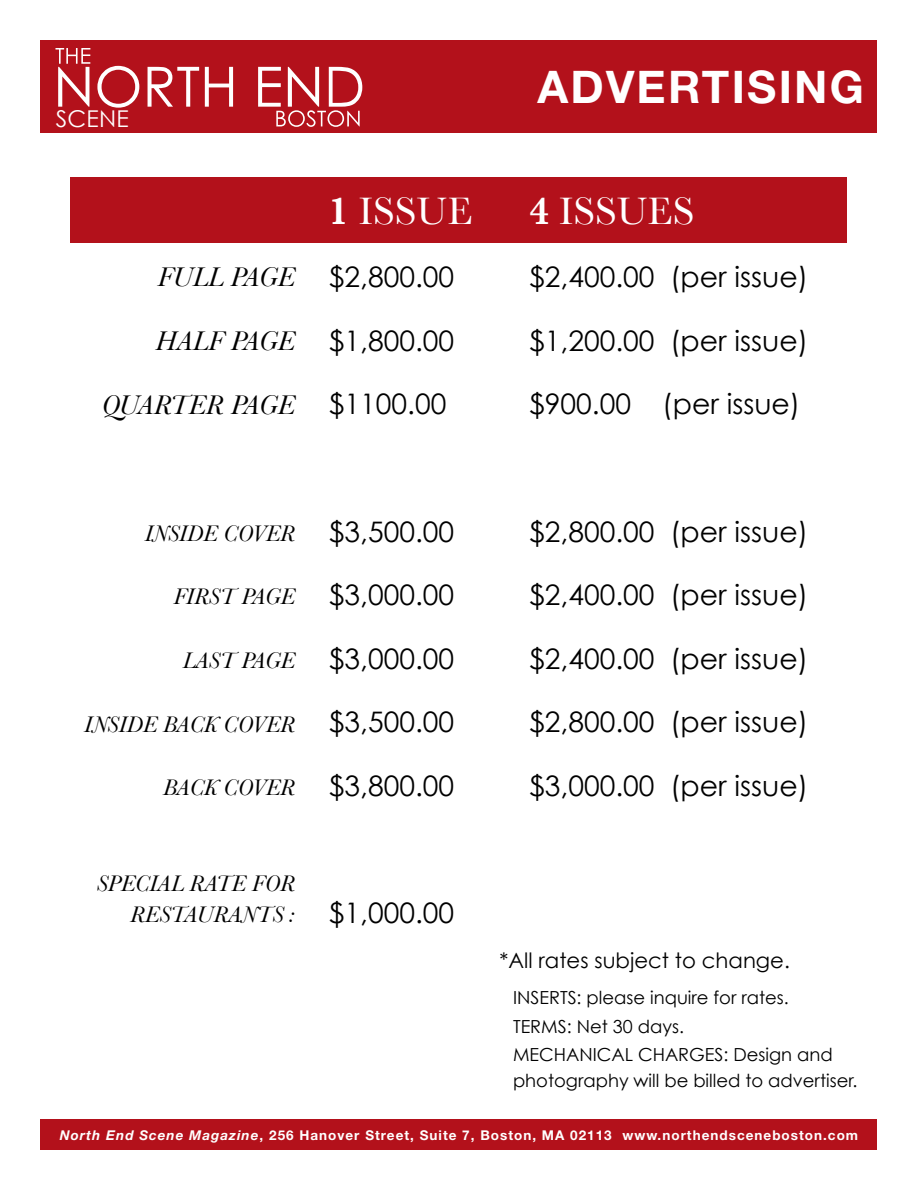
<style>
.page{position:relative;width:918px;height:1188px;background:#fff}
.page>*{position:absolute;margin:0;border:0;box-sizing:border-box;transform-origin:0 0}
.t1{font:700 45px "Helvetica Neue";letter-spacing:.05em;color:#fff}
.t2{font:40.05px "Baskerville";color:#fff}
.t3{font:28.2px "Century Gothic";color:#000}
.t4{font:italic 28.2px "Baskerville";color:#000}
.t5{font:italic 23.55px/31.8px "Baskerville";color:#000;text-align:right}
.t6{font:23.1px "Century Gothic";letter-spacing:.01em;color:#fff}
.t7{font:21.15px "Century Gothic";color:#000}
.t8{font:18px/28.3px "Century Gothic";color:#000}
.t9{font:700 13.5px "Helvetica Neue";letter-spacing:.075em;color:#fff}
.s1{font-weight:600}
.s2{font-style:italic}
</style>
<div class="page">
<div style="left:40px;top:40px;width:838px;height:93px;background:#b3111b"></div>
<div style="left:40px;top:1119px;width:838px;height:30px;background:#b3111b"></div>
<svg style="left:56px;top:48px;width:34px;height:59px"></svg>
<svg style="left:97px;top:66px;width:42px;height:42px"></svg>
<svg style="left:148px;top:67px;width:51px;height:40px"></svg>
<svg style="left:205px;top:67px;width:28px;height:40px"></svg>
<svg style="left:258px;top:67px;width:104px;height:60px"></svg>
<div style="left:70px;top:177px;width:778px;height:65px;background:#b3111b"></div>
<p class="t6" style="left:56px;top:104px;width:75px">SCENE</p>
<p class="t4" style="left:158px;top:261px;width:139px">FULL PAGE</p>
<p class="t4" style="left:156px;top:324px;width:141px">HALF PAGE</p>
<p class="t4" style="left:101px;top:388px;width:195px">QUARTER PAGE</p>
<h1 class="t1" style="left:537px;top:59px;width:328px">ADVERTISING</h1>
<h2 class="t2" style="left:329px;top:187px;width:145px"><span class="s1">1</span> ISSUE</h2>
<h2 class="t2" style="left:529px;top:187px;width:167px"><span class="s1">4</span> ISSUES</h2>
<p class="t3" style="left:329px;top:260px;width:127px">$2,800.00</p>
<p class="t3" style="left:529px;top:260px;width:281px">$2,400.00 (per issue)</p>
<p class="t3" style="left:329px;top:323px;width:127px">$1,800.00</p>
<p class="t3" style="left:529px;top:323px;width:281px">$1,200.00 (per issue)</p>
<p class="t3" style="left:329px;top:387px;width:119px">$1100.00</p>
<p class="t3" style="left:529px;top:387px;width:273px">$900.00 (per issue)</p>
<p class="t5" style="left:145px;top:517px;width:152px">INSIDE COVER</p>
<p class="t5" style="left:173px;top:581px;width:123px">FIRST PAGE</p>
<p class="t5" style="left:183px;top:644px;width:114px">LAST PAGE</p>
<p class="t5" style="left:84px;top:708px;width:212px">INSIDE BACK COVER</p>
<p class="t5" style="left:163px;top:771px;width:133px">BACK COVER</p>
<p class="t5" style="left:97px;top:867px;width:200px">SPECIAL RATE FOR<br>RESTAURANTS :</p>
<p class="t3" style="left:329px;top:514px;width:127px">$3,500.00</p>
<p class="t3" style="left:529px;top:514px;width:281px">$2,800.00 (per issue)</p>
<p class="t3" style="left:329px;top:578px;width:127px">$3,000.00</p>
<p class="t3" style="left:529px;top:578px;width:281px">$2,400.00 (per issue)</p>
<p class="t3" style="left:329px;top:641px;width:127px">$3,000.00</p>
<p class="t3" style="left:529px;top:641px;width:281px">$2,400.00 (per issue)</p>
<p class="t3" style="left:329px;top:705px;width:127px">$3,500.00</p>
<p class="t3" style="left:529px;top:705px;width:281px">$2,800.00 (per issue)</p>
<p class="t3" style="left:329px;top:769px;width:127px">$3,800.00</p>
<p class="t3" style="left:529px;top:769px;width:281px">$3,000.00 (per issue)</p>
<p class="t3" style="left:329px;top:896px;width:127px">$1,000.00</p>
<p class="t7" style="left:500px;top:948px;width:292px">*All rates subject to change.</p>
<p class="t8" style="left:513px;top:984px;width:321px">INSERTS: please inquire for rates.<br>TERMS: Net 30 days.<br>MECHANICAL CHARGES: Design and</p>
<p class="t8" style="left:513px;top:1066px;width:346px">photography will be billed to advertiser.</p>
<p class="t9" style="left:60px;top:1127px;width:800px"><span class="s2">North End Scene Magazine</span>, 256 Hanover Street, Suite 7, Boston, MA 02113 www.northendsceneboston.com</p>
</div>
